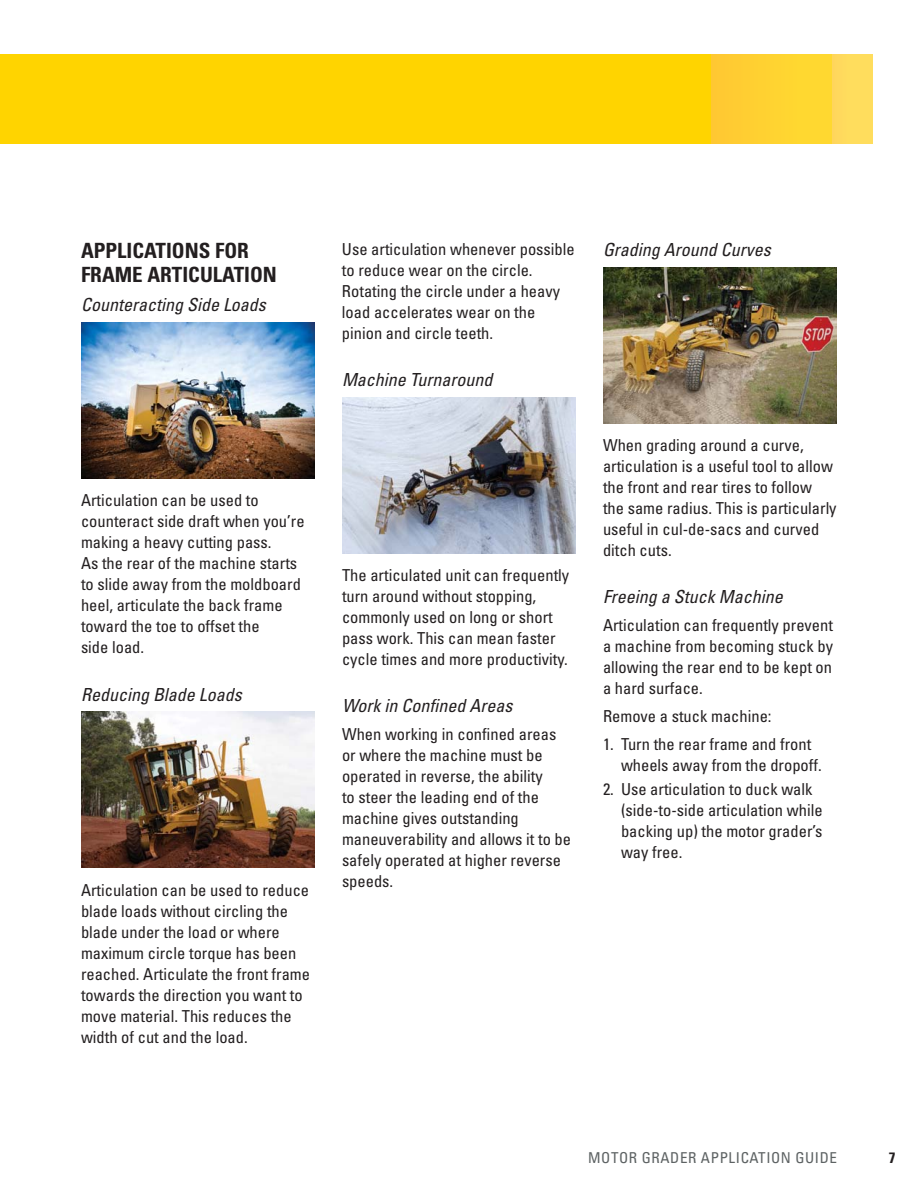
<style>
.page{position:relative;width:918px;height:1188px;background:#fff}
.page>*{position:absolute;margin:0;border:0;box-sizing:border-box;transform-origin:0 0}
.t1{font:700 condensed 21px/24px "Univers LT Std";color:#231f20}
.t2{font:italic condensed 18px "Univers LT Std";color:#231f20}
.t3{font:condensed 16.5px/21px "Univers LT Std";color:#231f20}
.t4{font:condensed 15px "Univers LT Std";letter-spacing:.04em;color:#5d6263}
.t5{font:700 condensed 15px "Univers LT Std";color:#231f20}
</style>
<div class="page">
<div style="left:0;top:54px;width:711px;height:90px;background:#ffd400"></div>
<div style="left:711px;top:54px;width:121px;height:90px;background:#ffd331"></div>
<div style="left:832px;top:54px;width:41px;height:90px;background:#ffdd5d"></div>
<img style="left:81px;top:323px;width:234px;height:156px">
<img style="left:81px;top:712px;width:234px;height:156px">
<img style="left:342px;top:397px;width:234px;height:156px">
<img style="left:603px;top:267px;width:234px;height:156px">
<h3 class="t1" style="left:81px;top:240px;width:197px">APPLICATIONS FOR<br>FRAME ARTICULATION</h3>
<p class="t2" style="left:81px;top:296px;width:186px">Counteracting Side Loads</p>
<p class="t3" style="left:81px;top:491px;width:225px">Articulation can be used to counteract side draft when you’re making a heavy cutting pass.<br>As the rear of the machine starts to slide away from the moldboard heel, articulate the back frame toward the toe to offset the<br>side load.</p>
<p class="t2" style="left:81px;top:686px;width:162px">Reducing Blade Loads</p>
<p class="t3" style="left:81px;top:880px;width:231px">Articulation can be used to reduce blade loads without circling the blade under the load or where maximum circle torque has been reached. Articulate the front frame towards the direction you want to move material. This reduces the width of cut and the load.</p>
<p class="t3" style="left:342px;top:240px;width:234px">Use articulation whenever possible to reduce wear on the circle.<br>Rotating the circle under a heavy load accelerates wear on the pinion and circle teeth.</p>
<p class="t2" style="left:342px;top:371px;width:152px">Machine Turnaround</p>
<p class="t3" style="left:342px;top:566px;width:229px">The articulated unit can frequently turn around without stopping, commonly used on long or short pass work. This can mean faster cycle times and more productivity.</p>
<p class="t2" style="left:342px;top:697px;width:172px">Work in Confined Areas</p>
<p class="t3" style="left:342px;top:725px;width:231px">When working in confined areas or where the machine must be operated in reverse, the ability<br>to steer the leading end of the machine gives outstanding maneuverability and allows it to be safely operated at higher reverse speeds.</p>
<p class="t2" style="left:603px;top:241px;width:169px">Grading Around Curves</p>
<p class="t3" style="left:603px;top:436px;width:235px">When grading around a curve, articulation is a useful tool to allow the front and rear tires to follow the same radius. This is particularly useful in cul-de-sacs and curved ditch cuts.</p>
<p class="t2" style="left:603px;top:588px;width:181px">Freeing a Stuck Machine</p>
<p class="t3" style="left:603px;top:616px;width:232px;text-align:justify">Articulation can frequently prevent a machine from becoming stuck by allowing the rear end to be kept on a hard surface.</p>
<p class="t3" style="left:603px;top:706px;width:170px">Remove a stuck machine:</p>
<p class="t3" style="left:621px;top:734px;width:202px;text-indent:-18px">1. Turn the rear frame and front wheels away from the dropoff.</p>
<p class="t3" style="left:621px;top:780px;width:203px;text-indent:-18px">2. Use articulation to duck walk (side-to-side articulation while backing up) the motor grader’s way free.</p>
<p class="t4" style="left:588px;top:1150px;width:250px">MOTOR GRADER APPLICATION GUIDE</p>
<p class="t5" style="left:889px;top:1150px;width:8px">7</p>
</div>
